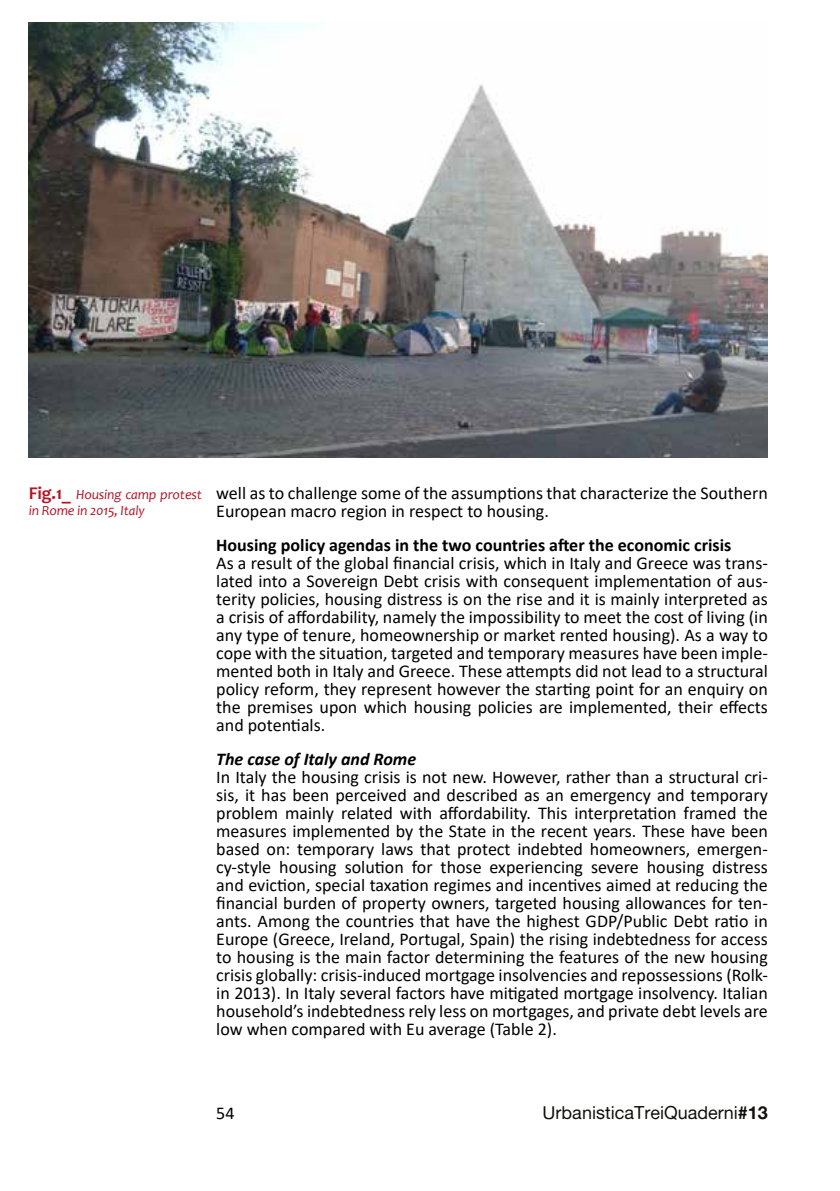
<style>
.page{position:relative;width:840px;height:1191px;background:#fff}
.page>*{position:absolute;margin:0;border:0;box-sizing:border-box;transform-origin:0 0}
.t1{font:18px/18px "Calibri";color:#000;text-align:justify}
.t2{font:700 18px "Calibri";color:#000}
.t3{font:18px "Alte Haas Grotesk";color:#12110c}
.t4{font:italic 700 18px "Calibri";color:#000}
.t5{font:italic 14px/16px "Candara";letter-spacing:-.01em;color:#b71424}
.s1{font-weight:700;font-style:normal;font-size:18px}
.s2{font-family:"Alte Haas Grotesk Bold"}
</style>
<div class="page">
<img style="left:28px;top:22px;width:739px;height:435px">
<p class="t5" style="left:29px;top:487px;width:174px"><span class="s1">Fig.1_</span> Housing camp protest in Rome in 2015, Italy</p>
<p class="t1" style="left:216px;top:485px;width:553px">well as to challenge some of the assumptions that characterize the Southern<br>European macro region in respect to housing.</p>
<p class="t2" style="left:216px;top:537px;width:516px">Housing policy agendas in the two countries after the economic crisis</p>
<p class="t1" style="left:216px;top:555px;width:553px">As a result of the global financial crisis, which in Italy and Greece was trans&shy;lated into a Sovereign Debt crisis with consequent implementation of aus&shy;terity policies, housing distress is on the rise and it is mainly interpreted as a crisis of affordability, namely the impossibility to meet the cost of living (in any type of tenure, homeownership or market rented housing). As a way to cope with the situation, targeted and temporary measures have been imple&shy;mented both in Italy and Greece. These attempts did not lead to a structural policy reform, they represent however the starting point for an enquiry on the premises upon which housing policies are implemented, their effects and potentials.</p>
<p class="t4" style="left:216px;top:751px;width:201px">The case of Italy and Rome</p>
<p class="t1" style="left:216px;top:769px;width:553px">In Italy the housing crisis is not new. However, rather than a structural cri&shy;sis, it has been perceived and described as an emergency and temporary problem mainly related with affordability. This interpretation framed the measures implemented by the State in the recent years. These have been based on: temporary laws that protect indebted homeowners, emergen&shy;cy-style housing solution for those experiencing severe housing distress and eviction, special taxation regimes and incentives aimed at reducing the financial burden of property owners, targeted housing allowances for ten&shy;ants. Among the countries that have the highest GDP/Public Debt ratio in Europe (Greece, Ireland, Portugal, Spain) the rising indebtedness for access to housing is the main factor determining the features of the new housing crisis globally: crisis-induced mortgage insolvencies and repossessions (Rolk&shy;in 2013). In Italy several factors have mitigated mortgage insolvency. Italian household’s indebtedness rely less on mortgages, and private debt levels are low when compared with Eu average (Table 2).</p>
<p class="t1" style="left:216px;top:1105px;width:20px">54</p>
<p class="t3" style="left:542px;top:1101px;width:227px">UrbanisticaTreiQuaderni<span class="s2">#13</span></p>
</div>
